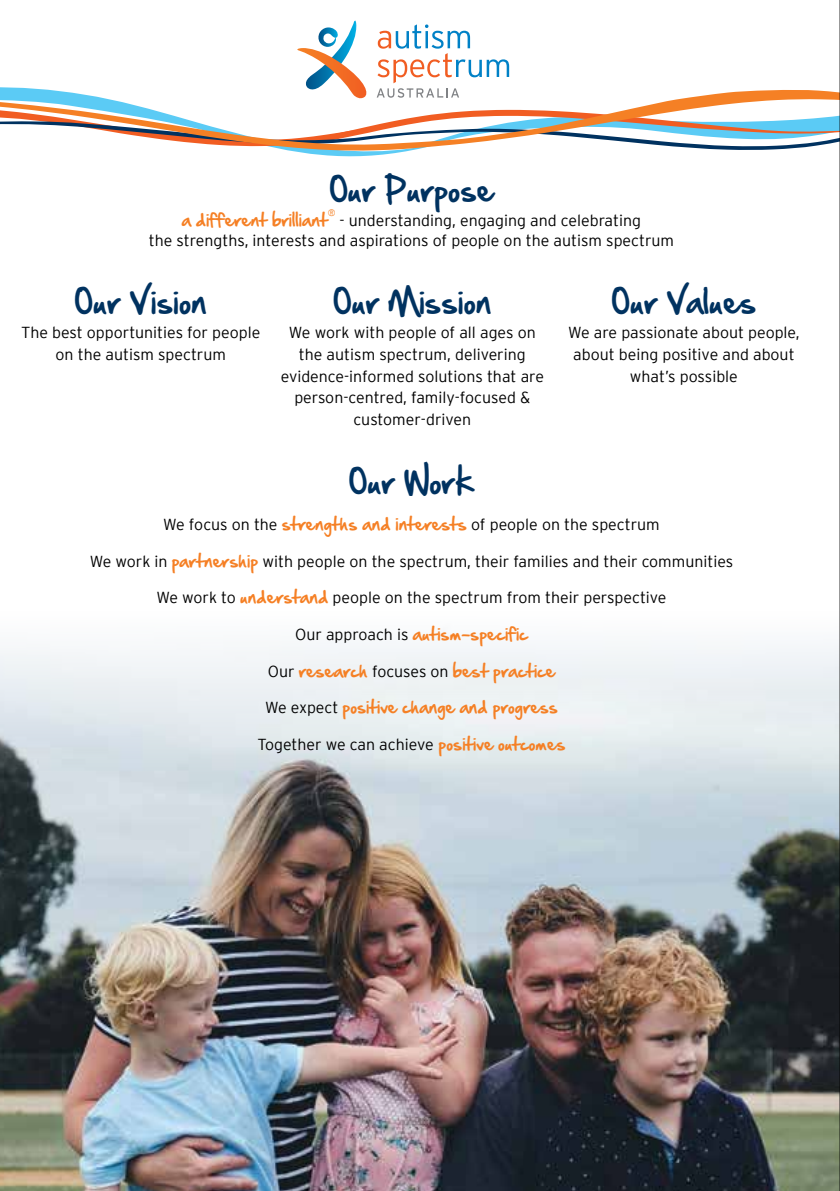
<style>
.page{position:relative;width:840px;height:1191px;background:#fff}
.page>*{position:absolute;margin:0;border:0;box-sizing:border-box;transform-origin:0 0}
.t1{font:28.8px "Hand Of Sean";color:#003260}
.t2{font:300 16px/21.8px "Interstate";color:#000;text-align:center}
.t3{font:16px "Hand Of Sean";color:#f58025}
.t4{font:300 9.2px "Interstate";color:#f58025}
.s1{font-family:"Hand Of Sean";font-weight:400;color:#f58025}
.s2{font-family:"Interstate";font-weight:300;color:#000}
</style>
<div class="page">
<img style="left:0;top:0;width:840px;height:1191px">
<h1 class="t1" style="left:329px;top:164px;width:166px">Our Purpose</h1>
<p class="t3" style="left:182px;top:205px;width:147px">a different brilliant</p>
<p class="t4" style="left:327px;top:208px;width:9px">®</p>
<p class="t2" style="left:149px;top:210px;width:526px;line-height:20px;text-align:left;text-indent:191px">- understanding, engaging and celebrating<br>the strengths, interests and aspirations of people on the autism spectrum</p>
<h1 class="t1" style="left:75px;top:276px;width:134px">Our Vision</h1>
<p class="t2" style="left:21px;top:321px;width:240px">The best opportunities for people on the autism spectrum</p>
<h1 class="t1" style="left:333px;top:276px;width:160px">Our Mission</h1>
<p class="t2" style="left:280px;top:321px;width:264px">We work with people of all ages on the autism spectrum, delivering evidence-informed solutions that are person-centred, family-focused &amp; customer-driven</p>
<h1 class="t1" style="left:611px;top:276px;width:146px">Our Values</h1>
<p class="t2" style="left:568px;top:321px;width:233px">We are passionate about people, about being positive and about what’s possible</p>
<h1 class="t1" style="left:349px;top:456px;width:126px">Our Work</h1>
<p class="t2" style="left:163px;top:513px;width:498px">We focus on the <span class="s1">strengths and interests</span> of people on the spectrum</p>
<p class="t2" style="left:90px;top:550px;width:644px">We work in <span class="s1">partnership</span> with people on the spectrum, their families and their communities</p>
<p class="t2" style="left:156px;top:586px;width:511px">We work to <span class="s1">understand</span> people on the spectrum from their perspective</p>
<p class="t3" style="left:295px;top:619px;width:234px"><span class="s2">Our approach is</span> autism-specific</p>
<p class="t3" style="left:268px;top:656px;width:289px"><span class="s2">Our</span> research <span class="s2">focuses on</span> best practice</p>
<p class="t3" style="left:265px;top:692px;width:294px"><span class="s2">We expect</span> positive change and progress</p>
<p class="t2" style="left:257px;top:733px;width:309px">Together we can achieve <span class="s1">positive outcomes</span></p>
</div>
